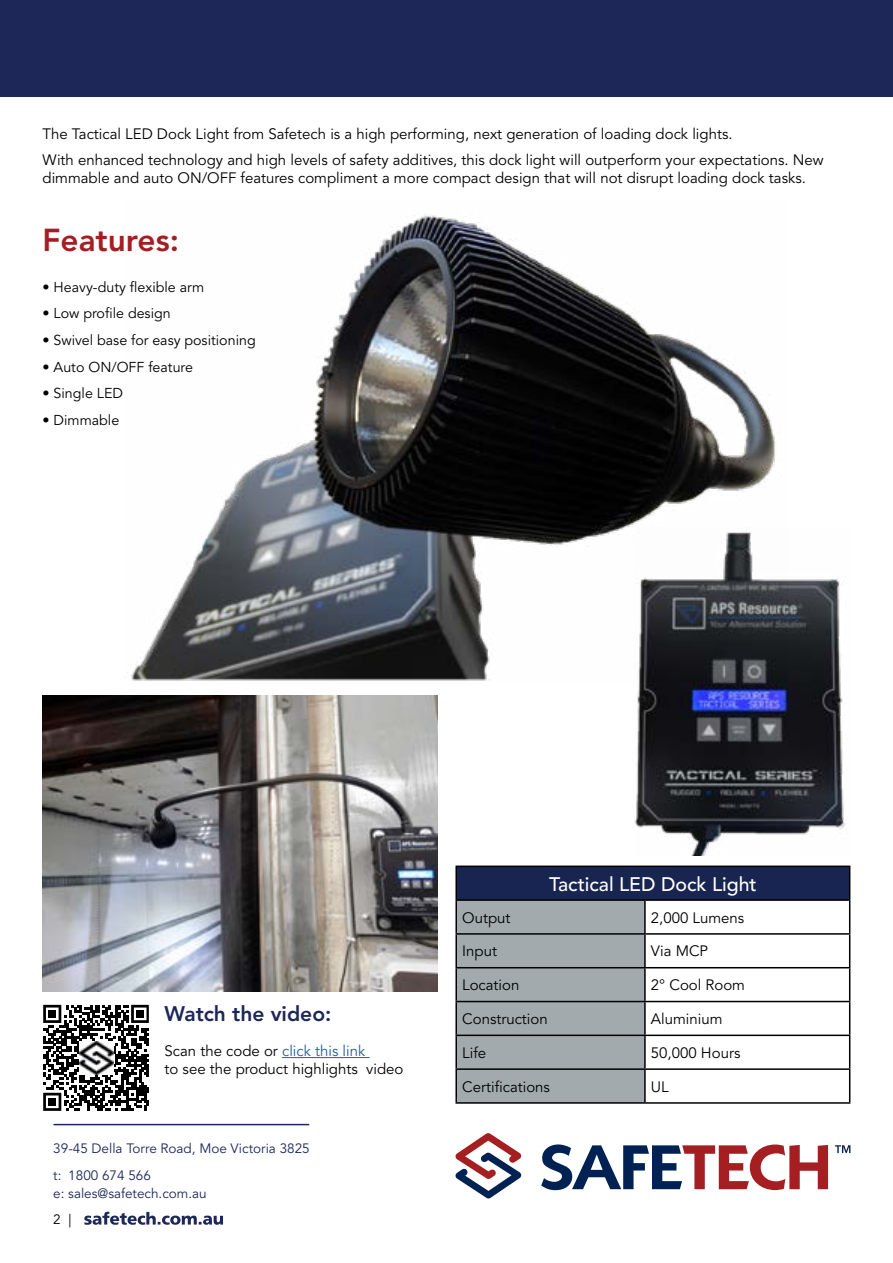
<style>
.page{position:relative;width:893px;height:1263px;background:#fff}
.page>*{position:absolute;margin:0;border:0;box-sizing:border-box;transform-origin:0 0}
.t1{font:800 31.5px "Avenir LT Std";color:#a31e22}
.t2{font:800 21px "Avenir LT Std";color:#1d2758}
.t3{font:500 19.5px "Avenir LT Std";color:#fff}
.t4{font:15px/26.5px "Avenir LT Std";color:#000}
.t5{font:14.25px "Avenir LT Std";color:#000}
.t6{font:13.5px/26.5px "Avenir LT Std";color:#1d2758}
.t7{font:13.5px "Avenir LT Std";color:#000}
.s1{color:#215e9e}
</style>
<div class="page">
<svg style="left:84px;top:1212px;width:139px;height:13px"></svg>
<img style="left:634px;top:579px;width:212px;height:276px">
<div style="left:0;top:0;width:893px;height:97px;background:#1d2758"></div>
<img style="left:131px;top:215px;width:657px;height:467px">
<img style="left:43px;top:696px;width:394px;height:296px">
<hr style="left:54px;top:1124px;width:255px;height:1px;background:#1d2758">
<svg style="left:541px;top:1144px;width:287px;height:46px"></svg>
<svg style="left:455px;top:1133px;width:66px;height:65px"></svg>
<svg style="left:835px;top:1145px;width:15px;height:8px"></svg>
<svg style="left:43px;top:1005px;width:106px;height:106px"></svg>
<div style="left:48px;top:1010px;width:8px;height:8px;background:#000"></div>
<div style="left:136px;top:1010px;width:8px;height:8px;background:#000"></div>
<div style="left:48px;top:1098px;width:8px;height:8px;background:#000"></div>
<img style="left:79px;top:1041px;width:34px;height:33px">
<hr style="left:282px;top:1057px;width:88px;height:1px;background:#215e9e">
<div style="left:456px;top:866px;width:394px;height:34px;background:#182550"></div>
<div style="left:457px;top:901px;width:187px;height:201px;background:#a2aaad"></div>
<hr style="left:455px;top:865px;width:190px;height:2px;background:#000">
<hr style="left:455px;top:867px;width:2px;height:32px;background:#000">
<hr style="left:645px;top:865px;width:205px;height:2px;background:#000">
<hr style="left:849px;top:867px;width:1px;height:32px;background:#000">
<hr style="left:455px;top:899px;width:190px;height:2px;background:#000">
<hr style="left:455px;top:901px;width:2px;height:32px;background:#000">
<hr style="left:645px;top:899px;width:205px;height:2px;background:#000">
<hr style="left:644px;top:901px;width:2px;height:32px;background:#000">
<hr style="left:849px;top:901px;width:1px;height:32px;background:#000">
<hr style="left:455px;top:933px;width:190px;height:2px;background:#000">
<hr style="left:455px;top:935px;width:2px;height:32px;background:#000">
<hr style="left:645px;top:933px;width:205px;height:2px;background:#000">
<hr style="left:644px;top:935px;width:2px;height:32px;background:#000">
<hr style="left:849px;top:935px;width:1px;height:32px;background:#000">
<hr style="left:455px;top:967px;width:190px;height:1px;background:#000">
<hr style="left:455px;top:968px;width:2px;height:33px;background:#000">
<hr style="left:645px;top:967px;width:205px;height:1px;background:#000">
<hr style="left:644px;top:968px;width:2px;height:33px;background:#000">
<hr style="left:849px;top:968px;width:1px;height:33px;background:#000">
<hr style="left:455px;top:1001px;width:190px;height:1px;background:#000">
<hr style="left:455px;top:1002px;width:2px;height:32px;background:#000">
<hr style="left:645px;top:1001px;width:205px;height:1px;background:#000">
<hr style="left:644px;top:1002px;width:2px;height:32px;background:#000">
<hr style="left:849px;top:1002px;width:1px;height:32px;background:#000">
<hr style="left:455px;top:1034px;width:190px;height:2px;background:#000">
<hr style="left:455px;top:1036px;width:2px;height:32px;background:#000">
<hr style="left:645px;top:1034px;width:205px;height:2px;background:#000">
<hr style="left:644px;top:1036px;width:2px;height:32px;background:#000">
<hr style="left:849px;top:1036px;width:1px;height:32px;background:#000">
<hr style="left:455px;top:1068px;width:190px;height:2px;background:#000">
<hr style="left:455px;top:1070px;width:2px;height:32px;background:#000">
<hr style="left:645px;top:1068px;width:205px;height:2px;background:#000">
<hr style="left:644px;top:1070px;width:2px;height:32px;background:#000">
<hr style="left:849px;top:1070px;width:1px;height:32px;background:#000">
<hr style="left:455px;top:1102px;width:190px;height:2px;background:#000">
<hr style="left:645px;top:1102px;width:205px;height:2px;background:#000">
<p class="t4" style="left:43px;top:121px;width:783px">The Tactical LED Dock Light from Safetech is a high performing, next generation of loading dock lights.<br>With enhanced technology and high levels of safety additives, this dock light will outperform your expectations. New</p>
<p class="t4" style="left:43px;top:165px;width:765px">dimmable and auto ON/OFF features compliment a more compact design that will not disrupt loading dock tasks.</p>
<h1 class="t1" style="left:43px;top:221px;width:138px">Features:</h1>
<p class="t5" style="left:43px;top:279px;width:163px">• Heavy-duty flexible arm</p>
<p class="t5" style="left:43px;top:305px;width:130px">• Low profile design</p>
<p class="t5" style="left:43px;top:332px;width:215px">• Swivel base for easy positioning</p>
<p class="t5" style="left:43px;top:358px;width:152px">• Auto ON/OFF feature</p>
<p class="t5" style="left:43px;top:385px;width:82px">• Single LED</p>
<p class="t5" style="left:43px;top:411px;width:78px">• Dimmable</p>
<h2 class="t2" style="left:165px;top:1001px;width:168px">Watch the video:</h2>
<p class="t4" style="left:165px;top:1042px;width:240px;line-height:18px">Scan the code or <span class="s1">click this link<br></span>to see the product highlights video</p>
<p class="t6" style="left:53px;top:1136px;width:258px">39-45 Della Torre Road, Moe Victoria 3825 t: 1800 674 566</p>
<p class="t6" style="left:53px;top:1180px;width:155px">e: sales@safetech.com.au</p>
<p class="t7" style="left:53px;top:1211px;width:20px">2 |</p>
<h3 class="t3" style="left:549px;top:872px;width:209px">Tactical LED Dock Light</h3>
<p class="t4" style="left:462px;top:905px;width:50px">Output</p>
<p class="t4" style="left:651px;top:905px;width:95px">2,000 Lumens</p>
<p class="t4" style="left:462px;top:938px;width:36px">Input</p>
<p class="t4" style="left:651px;top:938px;width:59px">Via MCP</p>
<p class="t4" style="left:462px;top:972px;width:59px">Location</p>
<p class="t4" style="left:651px;top:972px;width:96px">2° Cool Room</p>
<p class="t4" style="left:462px;top:1006px;width:87px">Construction</p>
<p class="t4" style="left:651px;top:1006px;width:73px">Aluminium</p>
<p class="t4" style="left:462px;top:1040px;width:25px">Life</p>
<p class="t4" style="left:651px;top:1040px;width:91px">50,000 Hours</p>
<p class="t4" style="left:462px;top:1074px;width:89px">Certifications</p>
<p class="t4" style="left:651px;top:1074px;width:19px">UL</p>
</div>
